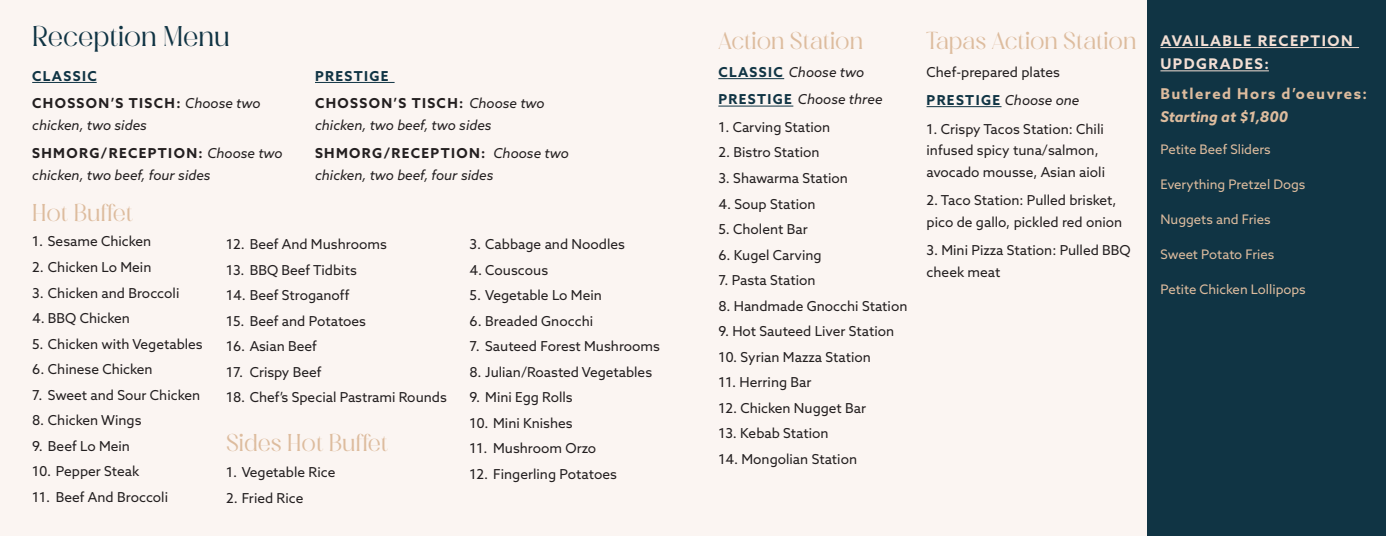
<style>
.page{position:relative;width:1386px;height:536px;background:#fbf5f2}
.page>*{position:absolute;margin:0;border:0;box-sizing:border-box;transform-origin:0 0}
.t1{font:27.39px "Masvis";color:#103444}
.t2{font:23.36px "Masvis";color:#ddbc9e}
.t3{font:700 14.88px/23.3px "Azo Sans";letter-spacing:.1em;color:#ddbc9e}
.t4{font:700 14.7px/23.3px "Azo Sans";letter-spacing:.1em;color:#f3dfd4}
.t5{font:13.74px/21.7px "Azo Sans";color:#231f20}
.t6{font:italic 13.74px/21.7px "Azo Sans";color:#231f20}
.t7{font:700 13.74px "Azo Sans";letter-spacing:.1em;color:#103444}
.t8{font:13.12px "Azo Sans";color:#ddbc9e}
.s1{font-weight:700;font-style:normal;color:#103444}
.s2{font-weight:700;font-style:normal}
.s3{font-style:italic}
</style>
<div class="page">
<hr style="left:315px;top:82px;width:80px;height:1px;background:#103444">
<hr style="left:32px;top:82px;width:65px;height:1px;background:#103444">
<div style="left:1147px;top:0;width:239px;height:536px;background:#103444"></div>
<hr style="left:718px;top:78px;width:66px;height:1px;background:#103444">
<hr style="left:718px;top:106px;width:75px;height:1px;background:#103444">
<hr style="left:1160px;top:47px;width:199px;height:1px;background:#f3dfd4">
<hr style="left:1160px;top:70px;width:109px;height:1px;background:#f3dfd4">
<hr style="left:927px;top:106px;width:75px;height:1px;background:#103444">
<p class="t1" style="left:32px;top:21px;width:199px">Reception Menu</p>
<p class="t2" style="left:718px;top:27px;width:146px">Action Station</p>
<p class="t6" style="left:718px;top:61px;width:147px"><span class="s1">CLASSIC</span> Choose two</p>
<p class="t6" style="left:718px;top:88px;width:166px"><span class="s1">PRESTIGE</span> Choose three</p>
<p class="t5" style="left:718px;top:116px;width:113px">1. Carving Station</p>
<p class="t5" style="left:718px;top:141px;width:103px">2. Bistro Station</p>
<p class="t5" style="left:718px;top:167px;width:131px">3. Shawarma Station</p>
<p class="t5" style="left:718px;top:192px;width:99px">4. Soup Station</p>
<p class="t5" style="left:718px;top:218px;width:91px">5. Cholent Bar</p>
<p class="t5" style="left:718px;top:243px;width:105px">6. Kugel Carving</p>
<p class="t5" style="left:718px;top:269px;width:99px">7. Pasta Station</p>
<p class="t5" style="left:718px;top:295px;width:191px">8. Handmade Gnocchi Station</p>
<p class="t5" style="left:718px;top:320px;width:177px">9. Hot Sauteed Liver Station</p>
<p class="t5" style="left:718px;top:346px;width:154px">10. Syrian Mazza Station</p>
<p class="t5" style="left:718px;top:371px;width:95px">11. Herring Bar</p>
<p class="t5" style="left:718px;top:397px;width:149px">12. Chicken Nugget Bar</p>
<p class="t5" style="left:718px;top:422px;width:112px">13. Kebab Station</p>
<p class="t5" style="left:718px;top:448px;width:140px">14. Mongolian Station</p>
<p class="t7" style="left:32px;top:67px;width:66px">CLASSIC</p>
<p class="t6" style="left:32px;top:92px;width:230px"><span class="s2">CHOSSON’S TISCH:</span> Choose two chicken, two sides</p>
<p class="t6" style="left:32px;top:142px;width:252px"><span class="s2">SHMORG/RECEPTION:</span> Choose two chicken, two beef, four sides</p>
<p class="t7" style="left:315px;top:67px;width:75px">PRESTIGE</p>
<p class="t6" style="left:315px;top:92px;width:231px"><span class="s2">CHOSSON’S TISCH:</span> Choose two chicken, two beef, two sides</p>
<p class="t6" style="left:315px;top:142px;width:255px"><span class="s2">SHMORG/RECEPTION:</span> Choose two chicken, two beef, four sides</p>
<p class="t2" style="left:32px;top:199px;width:102px">Hot Buffet</p>
<p class="t5" style="left:32px;top:230px;width:121px">1. Sesame Chicken</p>
<p class="t5" style="left:32px;top:256px;width:121px">2. Chicken Lo Mein</p>
<p class="t5" style="left:32px;top:281px;width:149px">3. Chicken and Broccoli</p>
<p class="t5" style="left:32px;top:307px;width:99px">4. BBQ Chicken</p>
<p class="t5" style="left:32px;top:332px;width:172px">5. Chicken with Vegetables</p>
<p class="t5" style="left:32px;top:358px;width:122px">6. Chinese Chicken</p>
<p class="t5" style="left:32px;top:384px;width:170px">7. Sweet and Sour Chicken</p>
<p class="t5" style="left:32px;top:409px;width:111px">8. Chicken Wings</p>
<p class="t5" style="left:32px;top:435px;width:99px">9. Beef Lo Mein</p>
<p class="t5" style="left:32px;top:460px;width:109px">10. Pepper Steak</p>
<p class="t5" style="left:32px;top:486px;width:137px">11. Beef And Broccoli</p>
<p class="t5" style="left:226px;top:233px;width:162px">12. Beef And Mushrooms</p>
<p class="t5" style="left:226px;top:258px;width:132px">13. BBQ Beef Tidbits</p>
<p class="t5" style="left:226px;top:284px;width:125px">14. Beef Stroganoff</p>
<p class="t5" style="left:226px;top:310px;width:142px">15. Beef and Potatoes</p>
<p class="t5" style="left:226px;top:335px;width:92px">16. Asian Beef</p>
<p class="t5" style="left:226px;top:361px;width:97px">17. Crispy Beef</p>
<p class="t5" style="left:226px;top:386px;width:222px">18. Chef’s Special Pastrami Rounds</p>
<p class="t2" style="left:226px;top:429px;width:164px">Sides Hot Buffet</p>
<p class="t5" style="left:226px;top:461px;width:111px">1. Vegetable Rice</p>
<p class="t5" style="left:226px;top:486px;width:79px">2. Fried Rice</p>
<p class="t5" style="left:470px;top:233px;width:157px">3. Cabbage and Noodles</p>
<p class="t5" style="left:470px;top:258px;width:80px">4. Couscous</p>
<p class="t5" style="left:470px;top:284px;width:134px">5. Vegetable Lo Mein</p>
<p class="t5" style="left:470px;top:310px;width:125px">6. Breaded Gnocchi</p>
<p class="t5" style="left:470px;top:335px;width:192px">7. Sauteed Forest Mushrooms</p>
<p class="t5" style="left:470px;top:361px;width:184px">8. Julian/Roasted Vegetables</p>
<p class="t5" style="left:470px;top:386px;width:105px">9. Mini Egg Rolls</p>
<p class="t5" style="left:470px;top:412px;width:105px">10. Mini Knishes</p>
<p class="t5" style="left:470px;top:437px;width:128px">11. Mushroom Orzo</p>
<p class="t5" style="left:470px;top:463px;width:149px">12. Fingerling Potatoes</p>
<p class="t2" style="left:927px;top:27px;width:211px">Tapas Action Station</p>
<p class="t5" style="left:927px;top:61px;width:135px">Chef-prepared plates</p>
<p class="t6" style="left:927px;top:89px;width:154px"><span class="s1">PRESTIGE</span> Choose one</p>
<p class="t5" style="left:927px;top:118px;width:180px">1. Crispy Tacos Station: Chili infused spicy tuna/salmon, avocado mousse, Asian aioli</p>
<p class="t5" style="left:927px;top:189px;width:197px">2. Taco Station: Pulled brisket, pico de gallo, pickled red onion</p>
<p class="t5" style="left:927px;top:239px;width:206px">3. Mini Pizza Station: Pulled BBQ cheek meat</p>
<p class="t4" style="left:1160px;top:29px;width:194px">AVAILABLE RECEPTION<br>UPDGRADES:</p>
<p class="t3" style="left:1160px;top:82px;width:208px">Butlered Hors d’oeuvres:<br><span class="s3">Starting at $1,800</span></p>
<p class="t8" style="left:1160px;top:141px;width:112px">Petite Beef Sliders</p>
<p class="t8" style="left:1160px;top:176px;width:147px">Everything Pretzel Dogs</p>
<p class="t8" style="left:1160px;top:211px;width:112px">Nuggets and Fries</p>
<p class="t8" style="left:1160px;top:246px;width:115px">Sweet Potato Fries</p>
<p class="t8" style="left:1160px;top:281px;width:147px">Petite Chicken Lollipops</p>
</div>
